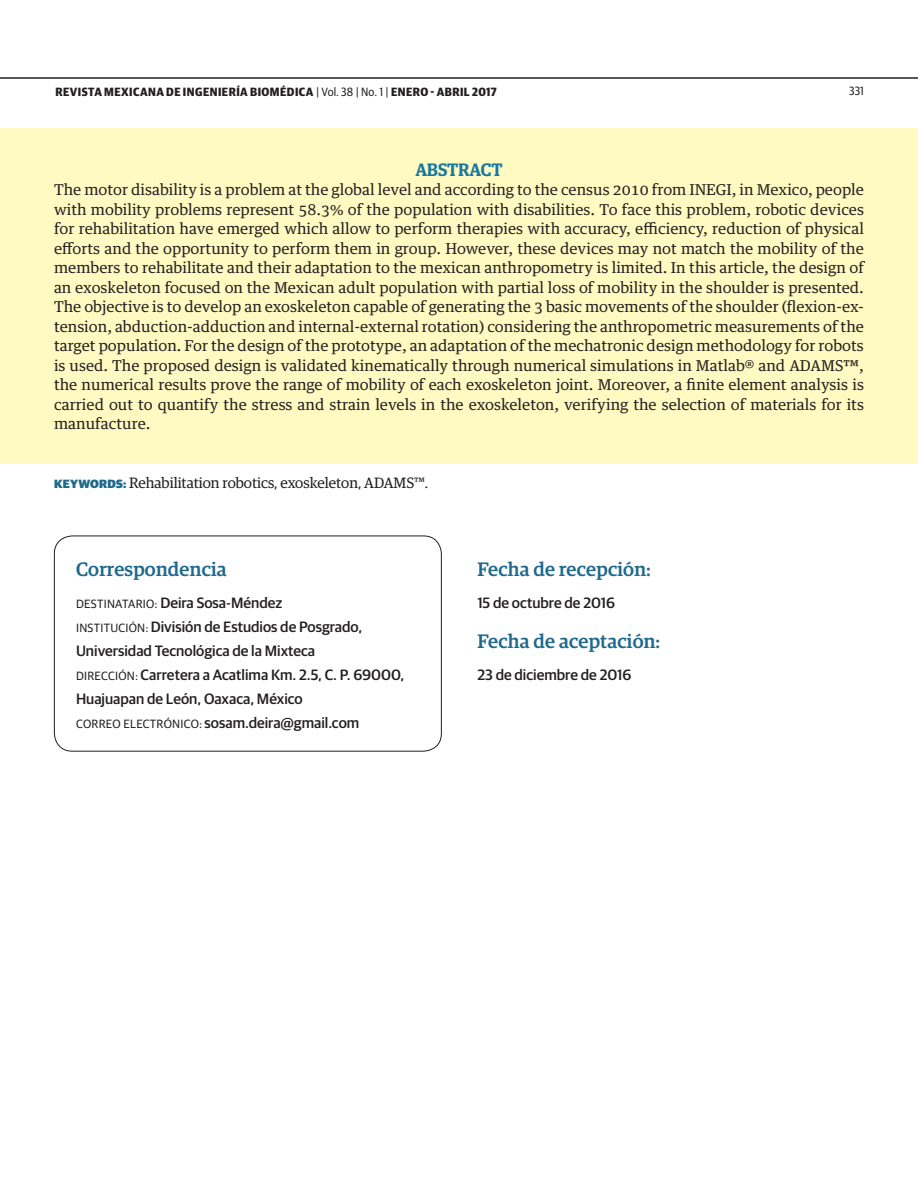
<style>
.page{position:relative;width:918px;height:1188px;background:#fff}
.page>*{position:absolute;margin:0;border:0;box-sizing:border-box;transform-origin:0 0}
.Cabecilla_Correspond{font:500 19.5px "Guardian Egyp";letter-spacing:.01em;color:#1e698c}
.Subcabeza{font:500 18px "Guardian Egyptian Display";color:#1777a1}
.Art_Inv_Resumen_-EN{font:15px/19.5px "Guardian Egyptian Text";color:#231f20;text-align:justify}
.Correspondencia{font:500 15px/24px "Guardian Sans";color:#231f20}
.Keywords{font:15px "Guardian Egyptian";color:#231f20}
.t1{font:700 12px "Guardian Sans Narrow";letter-spacing:.04em;color:#231f20}
.Texto{font:12px "Guardian Sans Narrow";color:#231f20}
.s1{font-weight:400}
.s2{font-family:"Guardian Sans";font-weight:900;font-size:12px;color:#1e698c}
.s3{font-weight:400;font-size:12px}
</style>
<div class="page">
<hr style="left:0;top:77px;width:918px;height:2px;background:#231f20">
<div style="left:0;top:128px;width:918px;height:336px;background:#fffac1"></div>
<div style="left:54px;top:536px;width:388px;height:216px;border:1px solid #231f20;border-radius:18px"></div>
<p class="t1" style="left:55px;top:83px;width:443px">REVISTA MEXICANA DE INGENIERÍA BIOMÉDICA <span class="s1">| Vol. 38 | No. 1 |</span> ENERO - ABRIL 2017</p>
<p class="Texto" style="left:849px;top:82px;width:16px">331</p>
<p class="Subcabeza" style="left:415px;top:159px;width:89px">ABSTRACT</p>
<p class="Art_Inv_Resumen_-EN" style="left:54px;top:178px;width:812px">The motor disability is a problem at the global level and according to the census 2010 from INEGI, in Mexico, people with mobility problems represent 58.3% of the population with disabilities. To face this problem, robotic devices for rehabilitation have emerged which allow to perform therapies with accuracy, efficiency, reduction of physical efforts and the opportunity to perform them in group. However, these devices may not match the mobility of the members to rehabilitate and their adaptation to the mexican anthropometry is limited. In this article, the design of an exoskeleton focused on the Mexican adult population with partial loss of mobility in the shoulder is presented.<br>The objective is to develop an exoskeleton capable of generating the 3 basic movements of the shoulder (flexion-ex&shy;tension, abduction-adduction and internal-external rotation) considering the anthropometric measurements of the target population. For the design of the prototype, an adaptation of the mechatronic design methodology for robots is used. The proposed design is validated kinematically through numerical simulations in Matlab® and ADAMS™, the numerical results prove the range of mobility of each exoskeleton joint. Moreover, a finite element analysis is carried out to quantify the stress and strain levels in the exoskeleton, verifying the selection of materials for its manufacture.</p>
<p class="Keywords" style="left:54px;top:472px;width:375px"><span class="s2">KEYWORDS:</span> Rehabilitation robotics, exoskeleton, ADAMS™.</p>
<p class="Cabecilla_Correspond" style="left:76px;top:555px;width:152px">Correspondencia</p>
<p class="Correspondencia" style="left:76px;top:589px;width:208px"><span class="s3">DESTINATARIO:</span> Deira Sosa-Méndez</p>
<p class="Correspondencia" style="left:76px;top:613px;width:288px"><span class="s3">INSTITUCIÓN:</span> División de Estudios de Posgrado,<br>Universidad Tecnológica de la Mixteca</p>
<p class="Correspondencia" style="left:76px;top:661px;width:330px"><span class="s3">DIRECCIÓN:</span> Carretera a Acatlima Km. 2.5, C. P. 69000,<br>Huajuapan de León, Oaxaca, México</p>
<p class="Correspondencia" style="left:76px;top:709px;width:285px"><span class="s3">CORREO ELECTRÓNICO:</span> sosam.deira@gmail.com</p>
<p class="Cabecilla_Correspond" style="left:477px;top:555px;width:175px">Fecha de recepción:</p>
<p class="Correspondencia" style="left:477px;top:589px;width:139px">15 de octubre de 2016</p>
<p class="Cabecilla_Correspond" style="left:477px;top:627px;width:184px">Fecha de aceptación:</p>
<p class="Correspondencia" style="left:477px;top:661px;width:156px">23 de diciembre de 2016</p>
</div>
